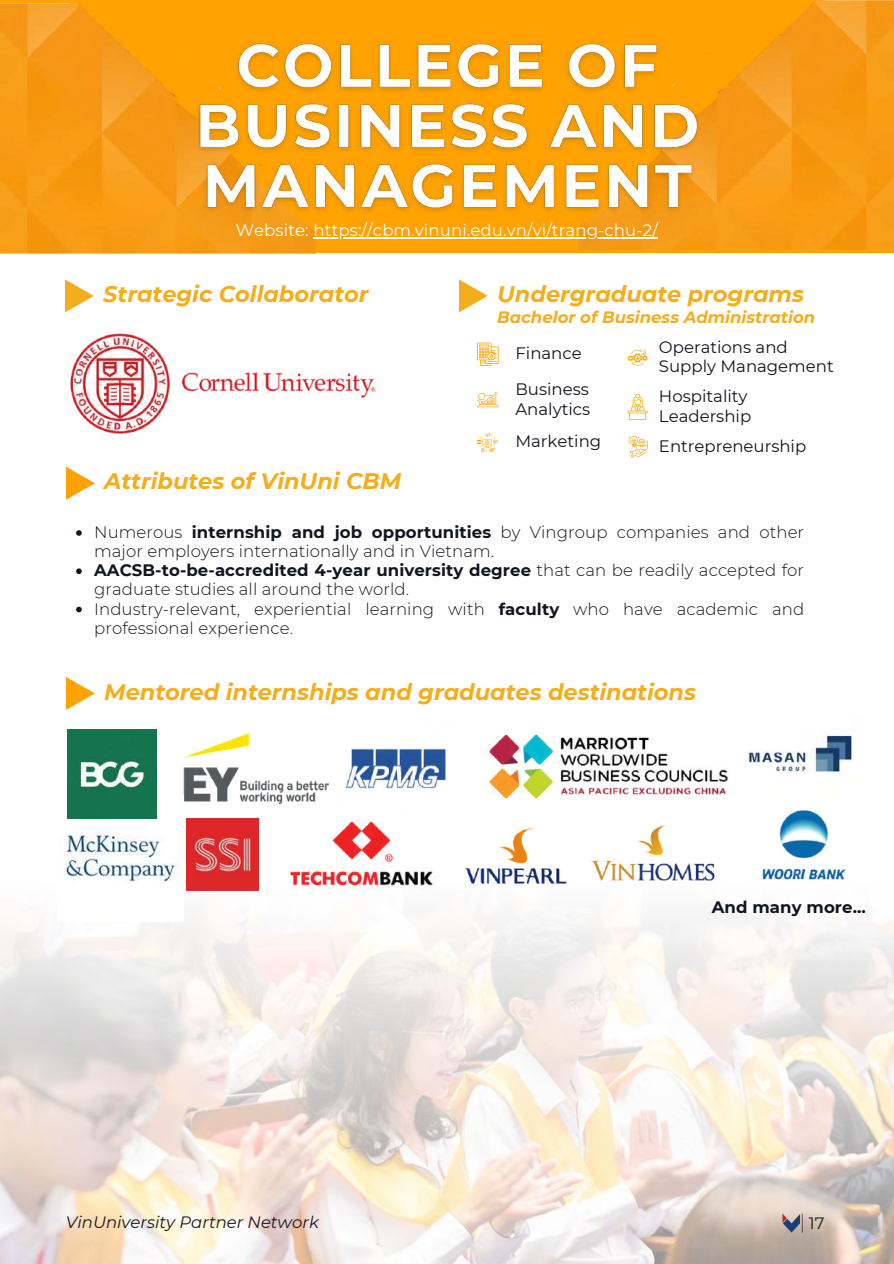
<style>
.page{position:relative;width:894px;height:1264px;background:#fff}
.page>*{position:absolute;margin:0;border:0;box-sizing:border-box;transform-origin:0 0}
.t1{font:italic 700 22.5px "Montserrat";color:#f6ad1b}
.t2{font:300 16.5px/19.2px "Montserrat";letter-spacing:.005em;color:#11151f}
.t3{font:16.5px/19.2px "Montserrat";color:#11151f}
.t4{font:16.5px "Montserrat";letter-spacing:.005em;color:#fff}
.t5{font:italic 700 16.5px "Montserrat";color:#f6ad1b}
.t6{font:italic 16.5px "Montserrat";color:#1b161f}
.t7{font:700 16.5px "Montserrat";letter-spacing:.005em;color:#11151f}
.t8{font:16.5px "Montserrat";color:#1b161f}
.s1{font-weight:700}
</style>
<div class="page">
<svg style="left:0;top:877px;width:893px;height:386px"></svg>
<img style="left:781px;top:1212px;width:21px;height:21px">
<img style="left:183px;top:734px;width:145px;height:69px">
<img style="left:459px;top:827px;width:113px;height:59px">
<img style="left:753px;top:810px;width:101px;height:84px">
<img style="left:487px;top:734px;width:241px;height:65px">
<img style="left:187px;top:818px;width:72px;height:72px">
<img style="left:285px;top:822px;width:153px;height:69px">
<svg style="left:66px;top:466px;width:29px;height:34px"></svg>
<svg style="left:66px;top:677px;width:29px;height:33px"></svg>
<div style="left:0;top:0;width:893px;height:253px;background:#ffa202"></div>
<img style="left:0;top:3px;width:315px;height:250px">
<img style="left:578px;top:0;width:315px;height:250px">
<svg style="left:65px;top:279px;width:29px;height:33px"></svg>
<img style="left:70px;top:333px;width:306px;height:101px">
<svg style="left:459px;top:279px;width:28px;height:33px"></svg>
<svg style="left:477px;top:342px;width:21px;height:24px"></svg>
<svg style="left:477px;top:392px;width:21px;height:15px"></svg>
<svg style="left:477px;top:432px;width:20px;height:20px"></svg>
<svg style="left:627px;top:349px;width:20px;height:16px"></svg>
<svg style="left:627px;top:394px;width:20px;height:26px"></svg>
<svg style="left:627px;top:436px;width:20px;height:21px"></svg>
<img style="left:346px;top:748px;width:100px;height:74px">
<img style="left:587px;top:825px;width:131px;height:61px">
<img style="left:57px;top:795px;width:126px;height:126px">
<img style="left:68px;top:730px;width:88px;height:88px">
<img style="left:747px;top:728px;width:105px;height:46px">
<svg style="left:76px;top:530px;width:6px;height:6px"></svg>
<svg style="left:76px;top:568px;width:6px;height:6px"></svg>
<svg style="left:76px;top:606px;width:6px;height:6px"></svg>
<img style="left:191px;top:29px;width:515px;height:193px">
<hr style="left:313px;top:237px;width:344px;height:1px;background:#fff">
<p class="t4" style="left:236px;top:220px;width:423px">Website: https://cbm.vinuni.edu.vn/vi/trang-chu-2/</p>
<h1 class="t1" style="left:103px;top:280px;width:267px">Strategic Collaborator</h1>
<h1 class="t1" style="left:104px;top:467px;width:298px">Attributes of VinUni CBM</h1>
<h1 class="t1" style="left:497px;top:280px;width:308px">Undergraduate programs</h1>
<p class="t5" style="left:497px;top:307px;width:319px">Bachelor of Business Administration</p>
<p class="t3" style="left:515px;top:335px;width:75px;line-height:36.2px">Finance<br>Business</p>
<p class="t3" style="left:515px;top:392px;width:87px;line-height:32.8px">Analytics<br>Marketing</p>
<p class="t3" style="left:658px;top:337px;width:176px">Operations and<br>Supply Management</p>
<p class="t3" style="left:658px;top:387px;width:94px">Hospitality<br>Leadership</p>
<p class="t3" style="left:658px;top:436px;width:149px">Entrepreneurship</p>
<p class="t2" style="left:94px;top:522px;width:711px">Numerous <span class="s1">internship and job opportunities</span> by Vingroup companies and other major employers internationally and in Vietnam.<br><span class="s1">AACSB-to-be-accredited 4-year university degree</span> that can be readily accepted for graduate studies all around the world.<br>Industry-relevant, experiential learning with <span class="s1">faculty</span> who have academic and professional experience.</p>
<h1 class="t1" style="left:104px;top:678px;width:593px">Mentored internships and graduates destinations</h1>
<p class="t7" style="left:711px;top:896px;width:155px">And many more...</p>
<p class="t6" style="left:66px;top:1212px;width:254px">VinUniversity Partner Network</p>
<p class="t8" style="left:808px;top:1212px;width:17px">17</p>
</div>
